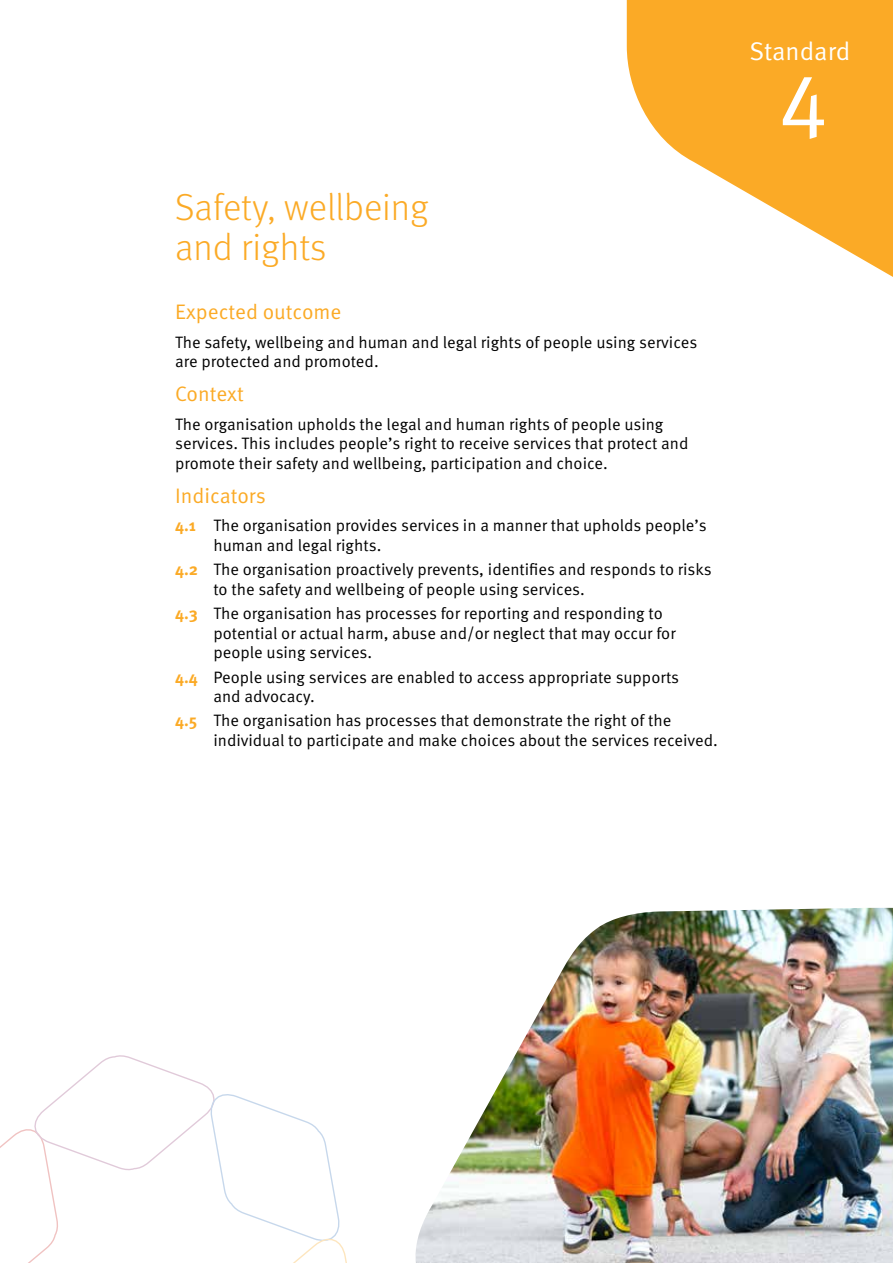
<style>
.page{position:relative;width:893px;height:1263px;background:#fff}
.page>*{position:absolute;margin:0;border:0;box-sizing:border-box;transform-origin:0 0}
.t1{font:90.45px "Meta Normal LF";color:#fff}
.t2{font:300 37.5px/40.5px "Meta OT";color:#fbaa26}
.t3{font:25.5px "Meta OT Norm";color:#fff}
.t4{font:21px "Meta OT Norm";color:#fbaa26}
.t5{font:16.5px/19.8px "Meta OT Norm";color:#000}
.s1{font-family:"Meta OT";font-weight:700;color:#fbaa26}
</style>
<div class="page">
<svg style="left:627px;top:0;width:266px;height:277px;fill:#fbaa26"></svg>
<img style="left:415px;top:908px;width:478px;height:355px">
<svg style="left:0;top:1055px;width:347px;height:208px"></svg>
<h2 class="t2" style="left:175px;top:187px;width:255px">Safety, wellbeing and rights</h2>
<p class="t4" style="left:175px;top:299px;width:168px">Expected outcome</p>
<p class="t5" style="left:175px;top:332px;width:524px">The safety, wellbeing and human and legal rights of people using services are protected and promoted.</p>
<p class="t4" style="left:175px;top:381px;width:70px">Context</p>
<p class="t5" style="left:175px;top:414px;width:515px">The organisation upholds the legal and human rights of people using services. This includes people’s right to receive services that protect and promote their safety and wellbeing, participation and choice.</p>
<p class="t4" style="left:175px;top:483px;width:92px">Indicators</p>
<p class="t5" style="left:213px;top:516px;width:495px;text-indent:-38px"><span class="s1">4.1</span> The organisation provides services in a manner that upholds people’s human and legal rights.</p>
<p class="t5" style="left:213px;top:560px;width:500px;text-indent:-38px"><span class="s1">4.2</span> The organisation proactively prevents, identifies and responds to risks to the safety and wellbeing of people using services.</p>
<p class="t5" style="left:213px;top:603px;width:464px;text-indent:-38px"><span class="s1">4.3</span> The organisation has processes for reporting and responding to potential or actual harm, abuse and/or neglect that may occur for people using services.</p>
<p class="t5" style="left:213px;top:667px;width:467px;text-indent:-38px"><span class="s1">4.4</span> People using services are enabled to access appropriate supports and advocacy.</p>
<p class="t5" style="left:213px;top:711px;width:506px;text-indent:-38px"><span class="s1">4.5</span> The organisation has processes that demonstrate the right of the individual to participate and make choices about the services received.</p>
<h3 class="t3" style="left:749px;top:36px;width:102px">Standard</h3>
<h1 class="t1" style="left:778px;top:53px;width:52px">4</h1>
</div>
